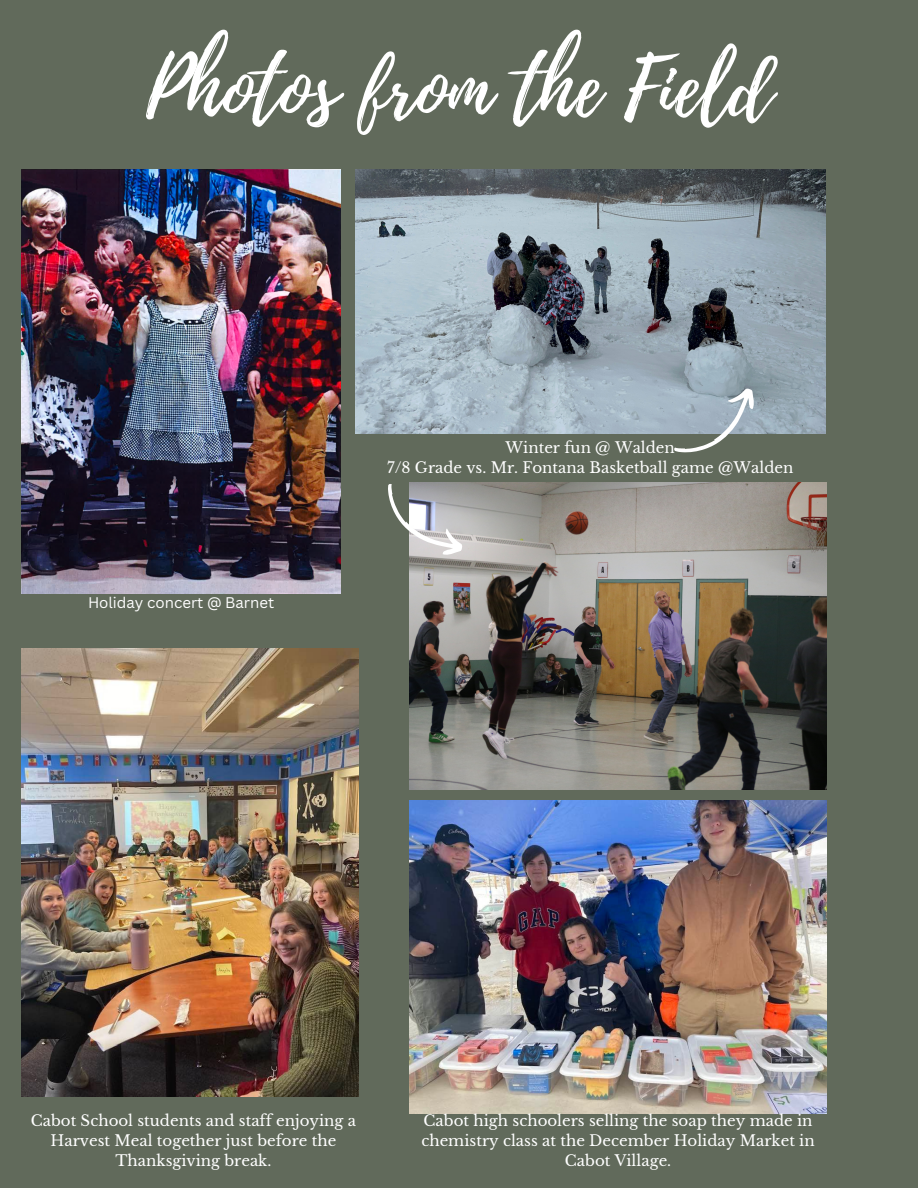
<style>
.page{position:relative;width:918px;height:1188px;background:#616a5b}
.page>*{position:absolute;margin:0;border:0;box-sizing:border-box;transform-origin:0 0}
.t1{font:81.9px "Playlist Script";color:#fff}
.t2{font:15px/20.2px "Libre Baskerville";color:#fff;text-align:center}
.t3{font:15px "Canva Sans";color:#fff}
</style>
<div class="page">
<img style="left:22px;top:170px;width:318px;height:424px">
<img style="left:410px;top:482px;width:416px;height:308px">
<img style="left:356px;top:170px;width:470px;height:264px">
<img style="left:22px;top:648px;width:336px;height:448px">
<img style="left:410px;top:800px;width:416px;height:313px">
<svg style="left:673px;top:382px;width:91px;height:71px"></svg>
<svg style="left:388px;top:482px;width:80px;height:83px"></svg>
<h1 class="t1" style="left:146px;top:30px;width:627px">Photos from the Field</h1>
<p class="t3" style="left:88px;top:592px;width:188px">Holiday concert @ Barnet</p>
<p class="t2" style="left:387px;top:437px;width:408px">Winter fun @ Walden<br>7/8 Grade vs. Mr. Fontana Basketball game @Walden</p>
<p class="t2" style="left:31px;top:1110px;width:327px">Cabot School students and staff enjoying a<br>Harvest Meal together just before the<br>Thanksgiving break.</p>
<p class="t2" style="left:421px;top:1110px;width:395px">Cabot high schoolers selling the soap they made in chemistry class at the December Holiday Market in<br>Cabot Village.</p>
</div>
